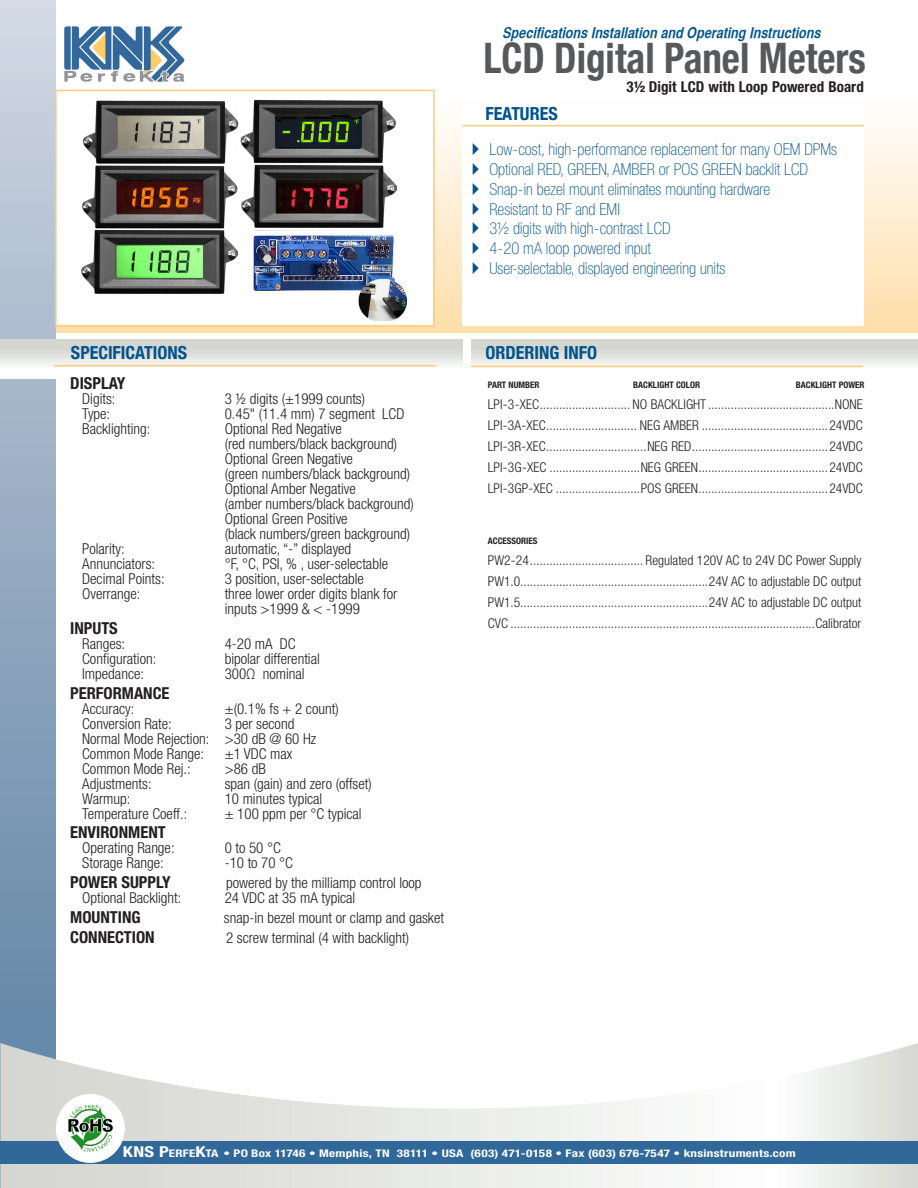
<style>
.page{position:relative;width:918px;height:1188px;background:#fff}
.page>*{position:absolute;margin:0;border:0;box-sizing:border-box;transform-origin:0 0}
.t1{font:700 condensed 42px "Helvetica Neue";color:#57585a;scale:.93 1}
.titles{font:700 condensed 18px "Helvetica Neue";color:#00538d}
.BULLETTEXT{font:100 condensed 16.5px "Helvetica Neue LT Std";color:#00538d}
.SPECIFICATIONS_TITLE{font:700 condensed 16.5px "Helvetica Neue LT Pro";color:#231f20}
.SPECIFICATIONS{font:300 condensed 15px/15px "Helvetica Neue LT Std";color:#231f20}
.SPECIFICATIONS_TITLE-2{font:300 condensed 15px "Helvetica Neue LT Std";color:#231f20}
.subhead_left_blue{font:italic 15px "Helvetica CY Bold";letter-spacing:.005em;color:#00538d}
.SUB_SUBHEAD{font:700 condensed 15px "Helvetica Neue LT Pro";letter-spacing:.005em;color:#231f20}
.Order_3C{font:300 condensed 13.5px "Helvetica Neue LT Std";color:#231f20}
.Order_2C{font:300 condensed 13.5px "Helvetica Neue LT Std";color:#231f20}
.t2{font:700 condensed 10.5px "Helvetica Neue LT Pro";letter-spacing:.02em;color:#fff;scale:1.25 1}
.ORDER_TITLE{font:700 condensed 9px "Helvetica Neue LT Pro";color:#231f20}
.s1{font-size:15px}
.s2{font-style:inherit}
</style>
<div class="page">
<div style="left:0;top:99px;width:917px;height:234px;background:linear-gradient(to bottom,#fffefd,#fedea9)"></div>
<div style="left:462px;top:107px;width:402px;height:219px;background:#fff"></div>
<img style="left:62px;top:26px;width:124px;height:64px">
<svg style="left:0;top:0;width:55px;height:1043px;background:#99aec4"></svg>
<svg style="left:0;top:1043px;width:917px;height:145px"></svg>
<div style="left:55px;top:90px;width:380px;height:237px;background:#fff;border:2px solid #fecb78"></div>
<div style="left:0;top:339px;width:462px;height:39px;background:linear-gradient(to bottom,#cbccc5,#fff)"></div>
<svg style="left:471px;top:339px;width:447px;height:29px;background:#e0e0da"></svg>
<hr style="left:462px;top:125px;width:402px;height:1px;background:#fecb78">
<hr style="left:54px;top:365px;width:381px;height:1px;background:#fecb78">
<hr style="left:471px;top:366px;width:392px;height:1px;background:#fecb78">
<div style="left:0;top:1141px;width:918px;height:22px;background:#306899"></div>
<div style="left:56px;top:1094px;width:69px;height:69px;background:#fff;border-radius:50%"></div>
<img style="left:68px;top:1105px;width:45px;height:47px">
<svg style="left:917px;top:1043px;width:1px;height:145px"></svg>
<img style="left:253px;top:235px;width:153px;height:86px">
<img style="left:82px;top:99px;width:314px;height:132px">
<img style="left:81px;top:231px;width:156px;height:63px">
<p class="subhead_left_blue" style="left:504px;top:24px;width:320px">Specifications Installation and Operating Instructions</p>
<p class="SUB_SUBHEAD" style="left:627px;top:78px;width:239px">3½ Digit LCD with Loop Powered Board</p>
<p class="t1" style="left:483px;top:23px;width:413px">LCD Digital Panel Meters</p>
<p class="titles" style="left:485px;top:99px;width:74px">FEATURES</p>
<p class="BULLETTEXT" style="left:489px;top:140px;width:349px">Low-cost, high-performance replacement for many OEM DPMs</p>
<p class="BULLETTEXT" style="left:489px;top:160px;width:320px">Optional RED, GREEN, AMBER or POS GREEN backlit LCD</p>
<p class="BULLETTEXT" style="left:489px;top:180px;width:282px">Snap-in bezel mount eliminates mounting hardware</p>
<p class="BULLETTEXT" style="left:489px;top:200px;width:132px">Resistant to RF and EMI</p>
<p class="BULLETTEXT" style="left:489px;top:219px;width:183px">3½ digits with high-contrast LCD</p>
<p class="BULLETTEXT" style="left:489px;top:239px;width:163px">4-20 mA loop powered input</p>
<p class="BULLETTEXT" style="left:489px;top:259px;width:237px">User-selectable, displayed engineering units</p>
<p class="titles" style="left:71px;top:338px;width:118px">SPECIFICATIONS</p>
<p class="titles" style="left:486px;top:337px;width:113px">ORDERING INFO</p>
<p class="SPECIFICATIONS_TITLE" style="left:70px;top:373px;width:57px">DISPLAY</p>
<p class="SPECIFICATIONS" style="left:82px;top:391px;width:35px">Digits:</p>
<p class="SPECIFICATIONS" style="left:225px;top:391px;width:142px">3 ½ digits (±1999 counts)</p>
<p class="SPECIFICATIONS" style="left:82px;top:406px;width:30px">Type:</p>
<p class="SPECIFICATIONS" style="left:225px;top:406px;width:181px">0.45" (11.4 mm) 7 segment LCD</p>
<p class="SPECIFICATIONS" style="left:82px;top:421px;width:70px">Backlighting:</p>
<p class="SPECIFICATIONS" style="left:225px;top:421px;width:119px">Optional Red Negative</p>
<p class="SPECIFICATIONS" style="left:225px;top:436px;width:174px">(red numbers/black background)<br>Optional Green Negative</p>
<p class="SPECIFICATIONS" style="left:225px;top:466px;width:187px">(green numbers/black background)<br>Optional Amber Negative</p>
<p class="SPECIFICATIONS" style="left:225px;top:496px;width:191px">(amber numbers/black background)<br>Optional Green Positive</p>
<p class="SPECIFICATIONS" style="left:225px;top:526px;width:187px">(black numbers/green background)</p>
<p class="SPECIFICATIONS" style="left:82px;top:541px;width:44px">Polarity:</p>
<p class="SPECIFICATIONS" style="left:225px;top:541px;width:128px">automatic, “-” displayed</p>
<p class="SPECIFICATIONS" style="left:82px;top:556px;width:75px">Annunciators:</p>
<p class="SPECIFICATIONS" style="left:225px;top:556px;width:165px">°F, °C, PSI, % , user-selectable</p>
<p class="SPECIFICATIONS" style="left:82px;top:571px;width:84px">Decimal Points:</p>
<p class="SPECIFICATIONS" style="left:225px;top:571px;width:141px">3 position, user-selectable</p>
<p class="SPECIFICATIONS" style="left:82px;top:586px;width:60px">Overrange:</p>
<p class="SPECIFICATIONS" style="left:225px;top:586px;width:174px">three lower order digits blank for inputs &gt;1999 &amp; &lt; -1999</p>
<p class="SPECIFICATIONS_TITLE" style="left:70px;top:618px;width:49px">INPUTS</p>
<p class="SPECIFICATIONS" style="left:82px;top:636px;width:45px">Ranges:</p>
<p class="SPECIFICATIONS" style="left:225px;top:636px;width:73px">4-20 mA DC</p>
<p class="SPECIFICATIONS" style="left:82px;top:651px;width:76px">Configuration:</p>
<p class="SPECIFICATIONS" style="left:225px;top:651px;width:97px">bipolar differential</p>
<p class="SPECIFICATIONS" style="left:82px;top:666px;width:63px">Impedance:</p>
<p class="SPECIFICATIONS" style="left:225px;top:666px;width:82px">300Ω nominal</p>
<p class="SPECIFICATIONS_TITLE" style="left:70px;top:683px;width:101px">PERFORMANCE</p>
<p class="SPECIFICATIONS" style="left:82px;top:701px;width:54px">Accuracy:</p>
<p class="SPECIFICATIONS" style="left:225px;top:701px;width:115px">±(0.1% fs + 2 count)</p>
<p class="SPECIFICATIONS" style="left:82px;top:716px;width:91px">Conversion Rate:</p>
<p class="SPECIFICATIONS" style="left:225px;top:716px;width:71px">3 per second</p>
<p class="SPECIFICATIONS" style="left:82px;top:731px;width:235px">Normal Mode Rejection: &gt;30 dB @ 60 Hz</p>
<p class="SPECIFICATIONS" style="left:82px;top:746px;width:123px">Common Mode Range:</p>
<p class="SPECIFICATIONS" style="left:225px;top:746px;width:69px">±1 VDC max</p>
<p class="SPECIFICATIONS" style="left:82px;top:761px;width:110px">Common Mode Rej.:</p>
<p class="SPECIFICATIONS" style="left:225px;top:761px;width:43px">&gt;86 dB</p>
<p class="SPECIFICATIONS" style="left:82px;top:776px;width:71px">Adjustments:</p>
<p class="SPECIFICATIONS" style="left:225px;top:776px;width:149px">span (gain) and zero (offset)</p>
<p class="SPECIFICATIONS" style="left:82px;top:791px;width:50px">Warmup:</p>
<p class="SPECIFICATIONS" style="left:225px;top:791px;width:99px">10 minutes typical</p>
<p class="SPECIFICATIONS" style="left:82px;top:806px;width:107px">Temperature Coeff.:</p>
<p class="SPECIFICATIONS" style="left:225px;top:806px;width:139px">± 100 ppm per °C typical</p>
<p class="SPECIFICATIONS_TITLE" style="left:70px;top:822px;width:97px">ENVIRONMENT</p>
<p class="SPECIFICATIONS" style="left:82px;top:840px;width:94px">Operating Range:</p>
<p class="SPECIFICATIONS" style="left:225px;top:840px;width:58px">0 to 50 °C</p>
<p class="SPECIFICATIONS" style="left:82px;top:855px;width:83px">Storage Range:</p>
<p class="SPECIFICATIONS" style="left:225px;top:855px;width:70px">-10 to 70 °C</p>
<p class="SPECIFICATIONS_TITLE" style="left:70px;top:872px;width:102px">POWER SUPPLY</p>
<p class="SPECIFICATIONS_TITLE-2" style="left:226px;top:874px;width:197px">powered by the milliamp control loop</p>
<p class="SPECIFICATIONS" style="left:82px;top:890px;width:101px">Optional Backlight:</p>
<p class="SPECIFICATIONS" style="left:225px;top:890px;width:132px">24 VDC at 35 mA typical</p>
<p class="SPECIFICATIONS_TITLE" style="left:70px;top:907px;width:72px">MOUNTING</p>
<p class="SPECIFICATIONS_TITLE-2" style="left:224px;top:909px;width:222px">snap-in bezel mount or clamp and gasket</p>
<p class="SPECIFICATIONS_TITLE" style="left:70px;top:927px;width:86px">CONNECTION</p>
<p class="SPECIFICATIONS_TITLE-2" style="left:226px;top:929px;width:185px">2 screw terminal (4 with backlight)</p>
<p class="ORDER_TITLE" style="left:488px;top:379px;width:53px">PART NUMBER</p>
<p class="ORDER_TITLE" style="left:633px;top:379px;width:68px">BACKLIGHT COLOR</p>
<p class="ORDER_TITLE" style="left:796px;top:379px;width:70px">BACKLIGHT POWER</p>
<p class="Order_3C" style="left:488px;top:397px;width:377px">LPI-3-XEC............................ NO BACKLIGHT .......................................NONE</p>
<p class="Order_3C" style="left:488px;top:418px;width:377px">LPI-3A-XEC............................ NEG AMBER .......................................24VDC</p>
<p class="Order_3C" style="left:488px;top:439px;width:377px">LPI-3R-XEC...............................NEG RED..........................................24VDC</p>
<p class="Order_3C" style="left:488px;top:460px;width:377px">LPI-3G-XEC ............................NEG GREEN........................................24VDC</p>
<p class="Order_3C" style="left:488px;top:481px;width:377px">LPI-3GP-XEC ..........................POS GREEN........................................24VDC</p>
<p class="ORDER_TITLE" style="left:488px;top:535px;width:51px">ACCESSORIES</p>
<p class="Order_2C" style="left:488px;top:552px;width:375px">PW2-24................................... Regulated 120V AC to 24V DC Power Supply</p>
<p class="Order_2C" style="left:488px;top:573px;width:375px">PW1.0..........................................................24V AC to adjustable DC output</p>
<p class="Order_2C" style="left:488px;top:594px;width:375px">PW1.5..........................................................24V AC to adjustable DC output</p>
<p class="Order_2C" style="left:488px;top:615px;width:375px">CVC ..............................................................................................Calibrator</p>
<p class="t2" style="left:123px;top:1147px;width:540px"><span class="s1">KNS P</span><span class="s2">ERFE</span><span class="s1">K</span><span class="s2">TA</span> • PO Box 11746 • Memphis, TN 38111 • USA (603) 471-0158 • Fax (603) 676-7547 • knsinstruments.com</p>
</div>
